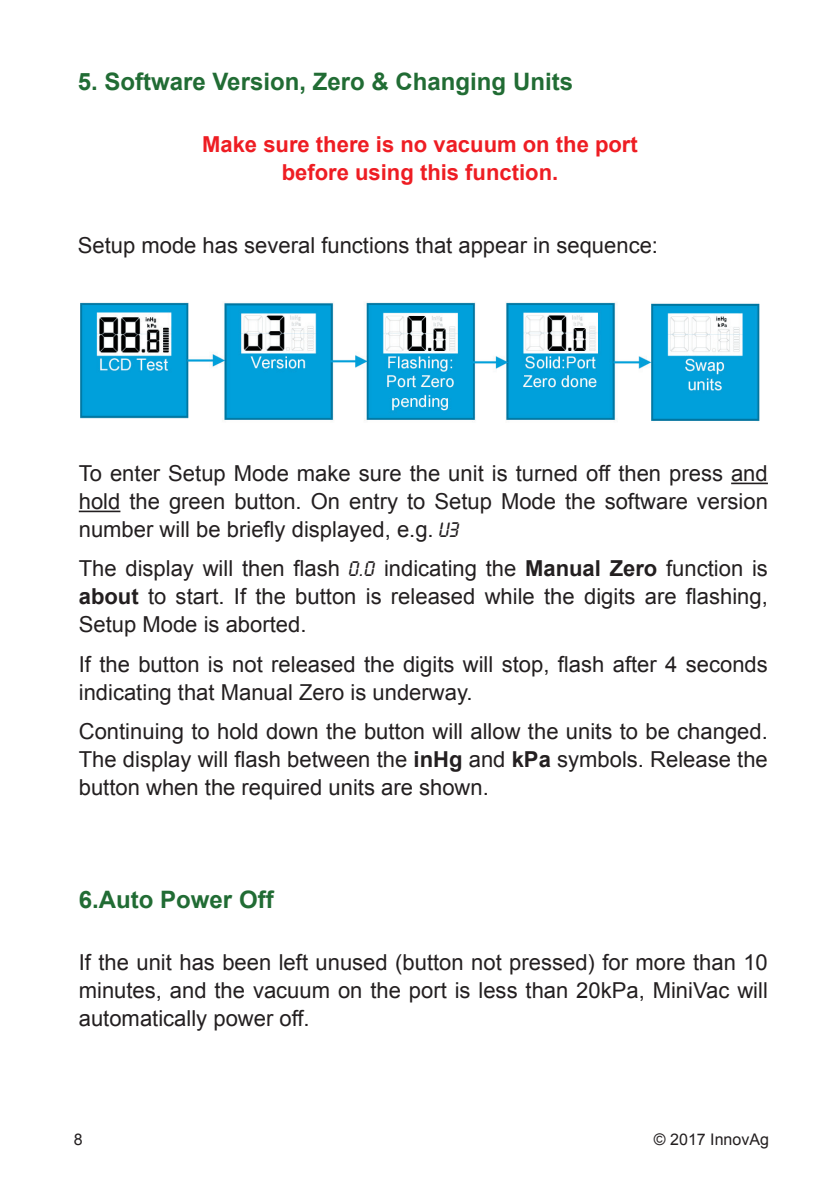
<style>
.page{position:relative;width:840px;height:1191px;background:#fff}
.page>*{position:absolute;margin:0;border:0;box-sizing:border-box;transform-origin:0 0}
.t1{font:700 24px "Arial";color:#216c34}
.t2{font:22px/28px "Arial";color:#231f20;text-align:justify}
.t3{font:700 22px/28px "Arial";color:#ee1d23;text-align:center}
.t4{font:16px "Arial";color:#231f20}
.s1{font-family:"LCD Reg"}
.s2{font-weight:700}
</style>
<div class="page">
<hr style="left:730px;top:482px;width:37px;height:2px;background:#231f20">
<hr style="left:79px;top:510px;width:41px;height:2px;background:#231f20">
<img style="left:80px;top:302px;width:680px;height:119px">
<p class="t1" style="left:78px;top:65px;width:496px">5. Software Version, Zero &amp; Changing Units</p>
<p class="t3" style="left:202px;top:131px;width:437px">Make sure there is no vacuum on the port before using this function.</p>
<p class="t2" style="left:78px;top:231px;width:581px">Setup mode has several functions that appear in sequence:</p>
<p class="t2" style="left:79px;top:459px;width:690px">To enter Setup Mode make sure the unit is turned off then press and hold the green button. On entry to Setup Mode the software version number will be briefly displayed, e.g. <span class="s1">U3</span></p>
<p class="t2" style="left:79px;top:555px;width:690px">The display will then flash <span class="s1">0.0</span> indicating the <span class="s2">Manual Zero</span> function is <span class="s2">about</span> to start. If the button is released while the digits are flashing, Setup Mode is aborted.</p>
<p class="t2" style="left:79px;top:650px;width:690px">If the button is not released the digits will stop, flash after 4 seconds indicating that Manual Zero is underway.</p>
<p class="t2" style="left:79px;top:717px;width:690px">Continuing to hold down the button will allow the units to be changed.<br>The display will flash between the <span class="s2">inHg</span> and <span class="s2">kPa</span> symbols. Release the button when the required units are shown.</p>
<p class="t1" style="left:79px;top:883px;width:196px">6.Auto Power Off</p>
<p class="t2" style="left:79px;top:948px;width:690px">If the unit has been left unused (button not pressed) for more than 10 minutes, and the vacuum on the port is less than 20kPa, MiniVac will automatically power off.</p>
<p class="t4" style="left:74px;top:1128px;width:10px">8</p>
<p class="t4" style="left:653px;top:1128px;width:116px">© 2017 InnovAg</p>
</div>
